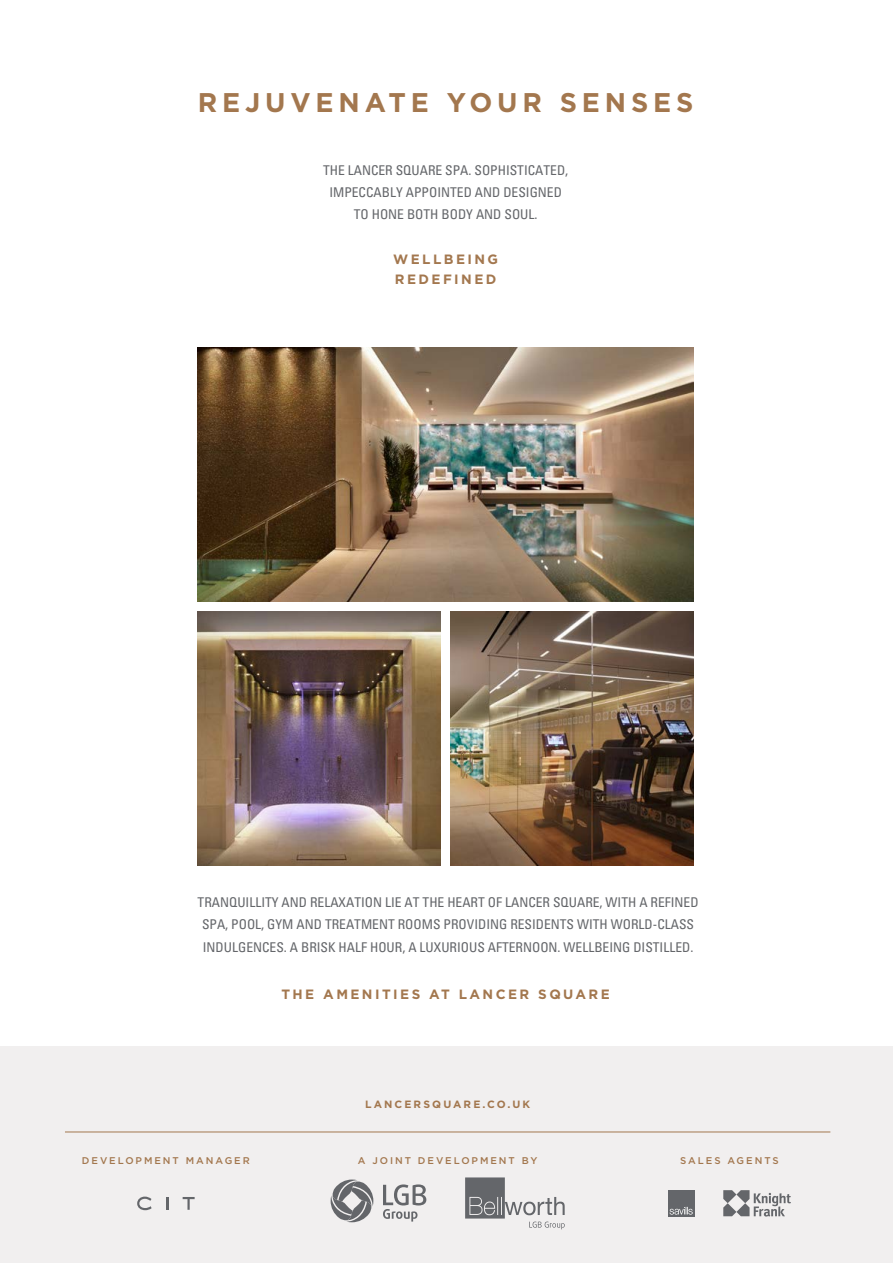
<style>
.page{position:relative;width:893px;height:1263px;background:#fff}
.page>*{position:absolute;margin:0;border:0;box-sizing:border-box;transform-origin:0 0}
.t1{font:700 27px "Gotham";letter-spacing:.18em;color:#a3774e}
.t2{font:condensed 13.5px/22.2px "Univers";color:#64666a;text-align:center}
.t3{font:700 13.5px/19.8px "Gotham";letter-spacing:.18em;color:#a3774e}
.t4{font:700 10.5px "Gotham";letter-spacing:.2em;color:#a3774e}
.t5{font:500 9.75px "Gotham";letter-spacing:.2em;color:#a3774e}
</style>
<div class="page">
<div style="left:0;top:1046px;width:893px;height:217px;background:#f1efef"></div>
<img style="left:197px;top:348px;width:497px;height:253px">
<img style="left:197px;top:612px;width:244px;height:253px">
<img style="left:451px;top:612px;width:243px;height:253px">
<hr style="left:65px;top:1131px;width:765px;height:1px;background:#a3774e">
<svg style="left:465px;top:1177px;width:100px;height:52px"></svg>
<svg style="left:383px;top:1184px;width:43px;height:37px"></svg>
<svg style="left:331px;top:1179px;width:42px;height:43px"></svg>
<svg style="left:137px;top:1196px;width:15px;height:14px"></svg>
<svg style="left:166px;top:1197px;width:2px;height:13px"></svg>
<svg style="left:183px;top:1197px;width:12px;height:13px"></svg>
<div style="left:668px;top:1190px;width:26px;height:26px;background:#64666a"></div>
<svg style="left:670px;top:1207px;width:23px;height:7px"></svg>
<svg style="left:723px;top:1190px;width:68px;height:26px"></svg>
<h1 class="t1" style="left:198px;top:85px;width:497px">REJUVENATE YOUR SENSES</h1>
<p class="t2" style="left:323px;top:160px;width:247px">THE LANCER SQUARE SPA. SOPHISTICATED,<br>IMPECCABLY APPOINTED AND DESIGNED<br>TO HONE BOTH BODY AND SOUL.</p>
<p class="t3" style="left:393px;top:250px;width:106px">WELLBEING<br>REDEFINED</p>
<p class="t2" style="left:198px;top:893px;width:502px">TRANQUILLITY AND RELAXATION LIE AT THE HEART OF LANCER SQUARE, WITH A REFINED<br>SPA, POOL, GYM AND TREATMENT ROOMS PROVIDING RESIDENTS WITH WORLD-CLASS<br>INDULGENCES. A BRISK HALF HOUR, A LUXURIOUS AFTERNOON. WELLBEING DISTILLED.</p>
<p class="t3" style="left:281px;top:984px;width:330px">THE AMENITIES AT LANCER SQUARE</p>
<p class="t4" style="left:365px;top:1097px;width:167px">LANCERSQUARE.CO.UK</p>
<p class="t5" style="left:82px;top:1154px;width:169px">DEVELOPMENT MANAGER</p>
<p class="t5" style="left:358px;top:1154px;width:181px">A JOINT DEVELOPMENT BY</p>
<p class="t5" style="left:680px;top:1154px;width:100px">SALES AGENTS</p>
</div>
